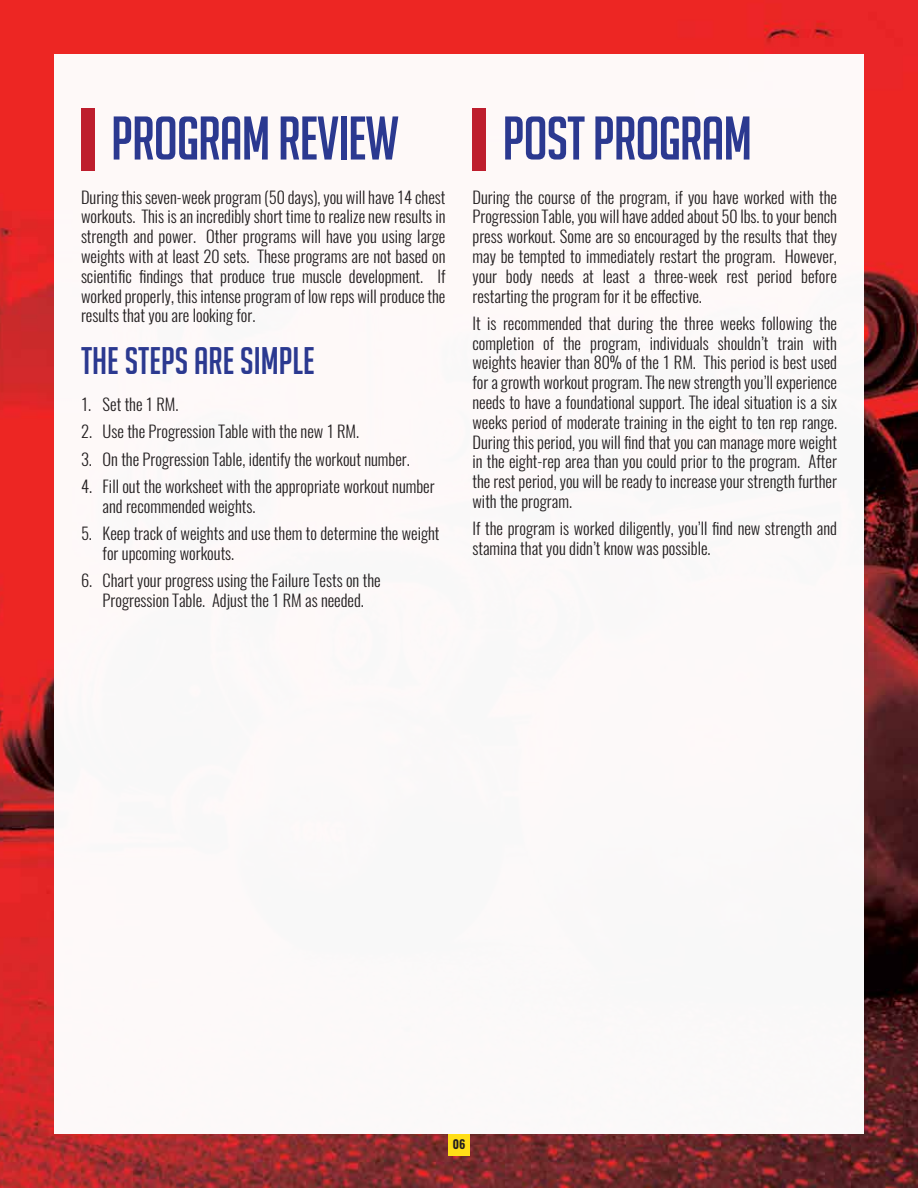
<style>
.page{position:relative;width:918px;height:1188px;background:#fff}
.page>*{position:absolute;margin:0;border:0;box-sizing:border-box;transform-origin:0 0}
.t1{font:60px "Big Noodle Titling";letter-spacing:-.015em;color:#2b3990}
.t2{font:37.5px "Big Noodle Titling";color:#2b3990}
.t3{font:300 16.5px/19.8px "Oswald";color:#231f20;text-align:justify}
.t4{font:600 12px "Oswald";color:#231f20}
</style>
<div class="page">
<img style="left:0;top:0;width:918px;height:1188px">
<div style="left:54px;top:54px;width:810px;height:1080px;background:#fcf9f8"></div>
<div style="left:448px;top:1134px;width:22px;height:22px;background:#ffde17"></div>
<div style="left:81px;top:108px;width:13px;height:63px;background:#be1e2d"></div>
<div style="left:472px;top:108px;width:14px;height:63px;background:#be1e2d"></div>
<h1 class="t1" style="left:111px;top:106px;width:289px">PROGRAM REVIEW</h1>
<p class="t3" style="left:81px;top:187px;width:366px">During this seven-week program (50 days), you will have 14 chest workouts. This is an incredibly short time to realize new results in strength and power. Other programs will have you using large weights with at least 20 sets. These programs are not based on scientific findings that produce true muscle development. If worked properly, this intense program of low reps will produce the results that you are looking for.</p>
<h2 class="t2" style="left:81px;top:340px;width:235px">THE STEPS ARE SIMPLE</h2>
<p class="t3" style="left:81px;top:394px;width:99px">1. Set the 1 RM.</p>
<p class="t3" style="left:81px;top:422px;width:280px">2. Use the Progression Table with the new 1 RM.</p>
<p class="t3" style="left:81px;top:449px;width:330px">3. On the Progression Table, identify the workout number.</p>
<p class="t3" style="left:103px;top:476px;width:334px;text-indent:-22px">4. Fill out the worksheet with the appropriate workout number and recommended weights.</p>
<p class="t3" style="left:103px;top:523px;width:339px;text-indent:-22px">5. Keep track of weights and use them to determine the weight for upcoming workouts.</p>
<p class="t3" style="left:81px;top:571px;width:301px;text-align:center">6. Chart your progress using the Failure Tests on the<br>Progression Table. Adjust the 1 RM as needed.</p>
<h1 class="t1" style="left:502px;top:106px;width:251px">POST PROGRAM</h1>
<p class="t3" style="left:472px;top:187px;width:366px">During the course of the program, if you have worked with the Progression Table, you will have added about 50 lbs. to your bench press workout. Some are so encouraged by the results that they may be tempted to immediately restart the program. However, your body needs at least a three-week rest period before restarting the program for it be effective.</p>
<p class="t3" style="left:472px;top:313px;width:366px">It is recommended that during the three weeks following the completion of the program, individuals shouldn’t train with weights heavier than 80% of the 1 RM. This period is best used for a growth workout program. The new strength you’ll experience needs to have a foundational support. The ideal situation is a six weeks period of moderate training in the eight to ten rep range.<br>During this period, you will find that you can manage more weight in the eight-rep area than you could prior to the program. After the rest period, you will be ready to increase your strength further with the program.</p>
<p class="t3" style="left:472px;top:519px;width:366px">If the program is worked diligently, you’ll find new strength and stamina that you didn’t know was possible.</p>
<p class="t4" style="left:453px;top:1136px;width:14px">06</p>
</div>
